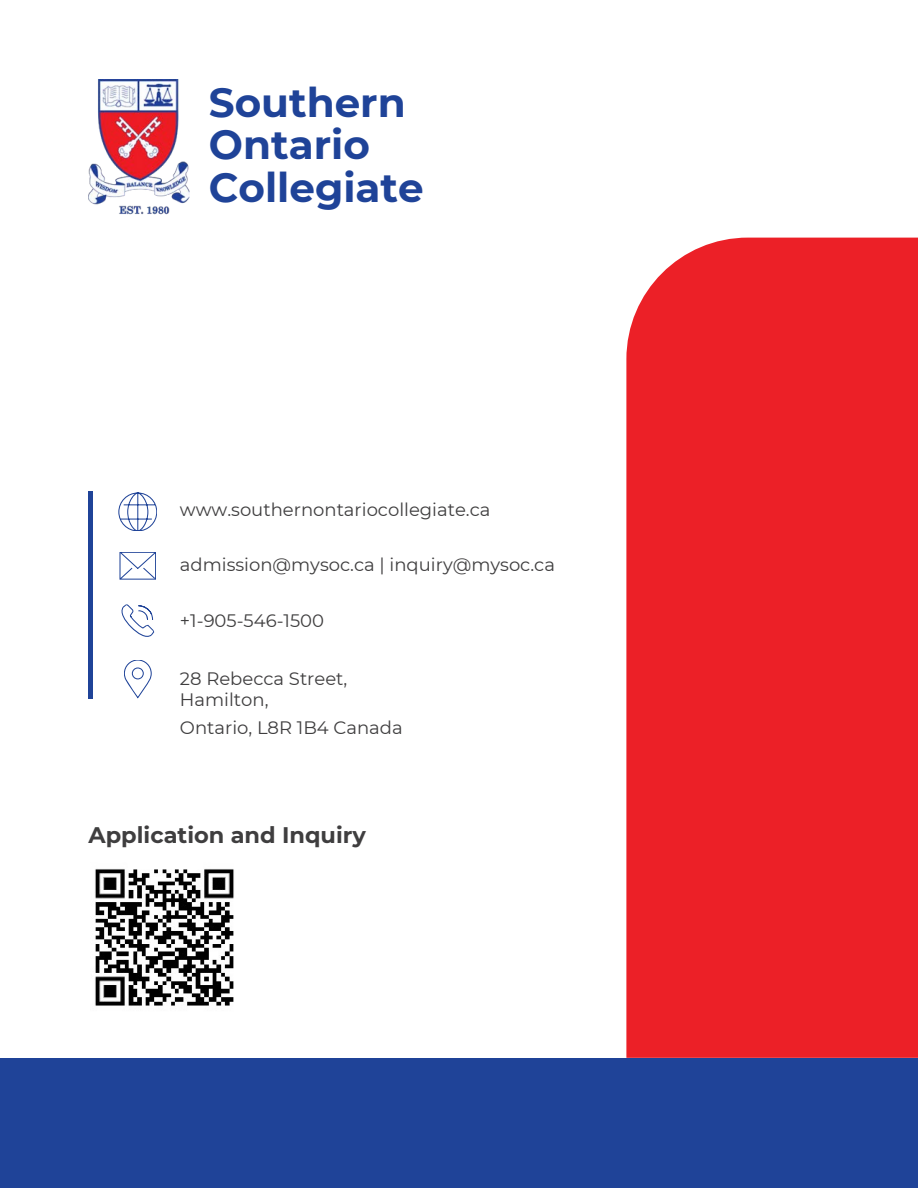
<style>
.page{position:relative;width:918px;height:1188px;background:#fff}
.page>*{position:absolute;margin:0;border:0;box-sizing:border-box;transform-origin:0 0}
.t1{font:700 40.5px/42.8px "Montserrat";color:#1f4398}
.t2{font:700 22.5px "Montserrat";color:#3f3e3f}
.t3{font:18px/21.3px "Montserrat";color:#3f3e3f}
</style>
<div class="page">
<hr style="left:89px;top:491px;width:4px;height:207px;background:#1f4398">
<div style="left:0;top:1058px;width:918px;height:130px;background:#1f4398"></div>
<svg style="left:118px;top:492px;width:39px;height:39px"></svg>
<svg style="left:121px;top:604px;width:33px;height:33px"></svg>
<svg style="left:119px;top:552px;width:37px;height:28px"></svg>
<svg style="left:124px;top:660px;width:28px;height:38px"></svg>
<img style="left:95px;top:868px;width:139px;height:138px">
<img style="left:89px;top:79px;width:101px;height:136px">
<div style="left:626px;top:238px;width:292px;height:820px;background:#ec2027"></div>
<p class="t1" style="left:209px;top:81px;width:216px">Southern<br>Ontario<br>Collegiate</p>
<p class="t3" style="left:180px;top:499px;width:312px">www.southernontariocollegiate.ca</p>
<h2 class="t3" style="left:180px;top:554px;width:377px">admission@mysoc.ca | inquiry@mysoc.ca</h2>
<p class="t3" style="left:180px;top:610px;width:146px">+1-905-546-1500</p>
<p class="t3" style="left:180px;top:668px;width:169px">28 Rebecca Street,<br>Hamilton,</p>
<p class="t3" style="left:180px;top:717px;width:224px">Ontario, L8R 1B4 Canada</p>
<p class="t2" style="left:89px;top:822px;width:279px">Application and Inquiry</p>
</div>
